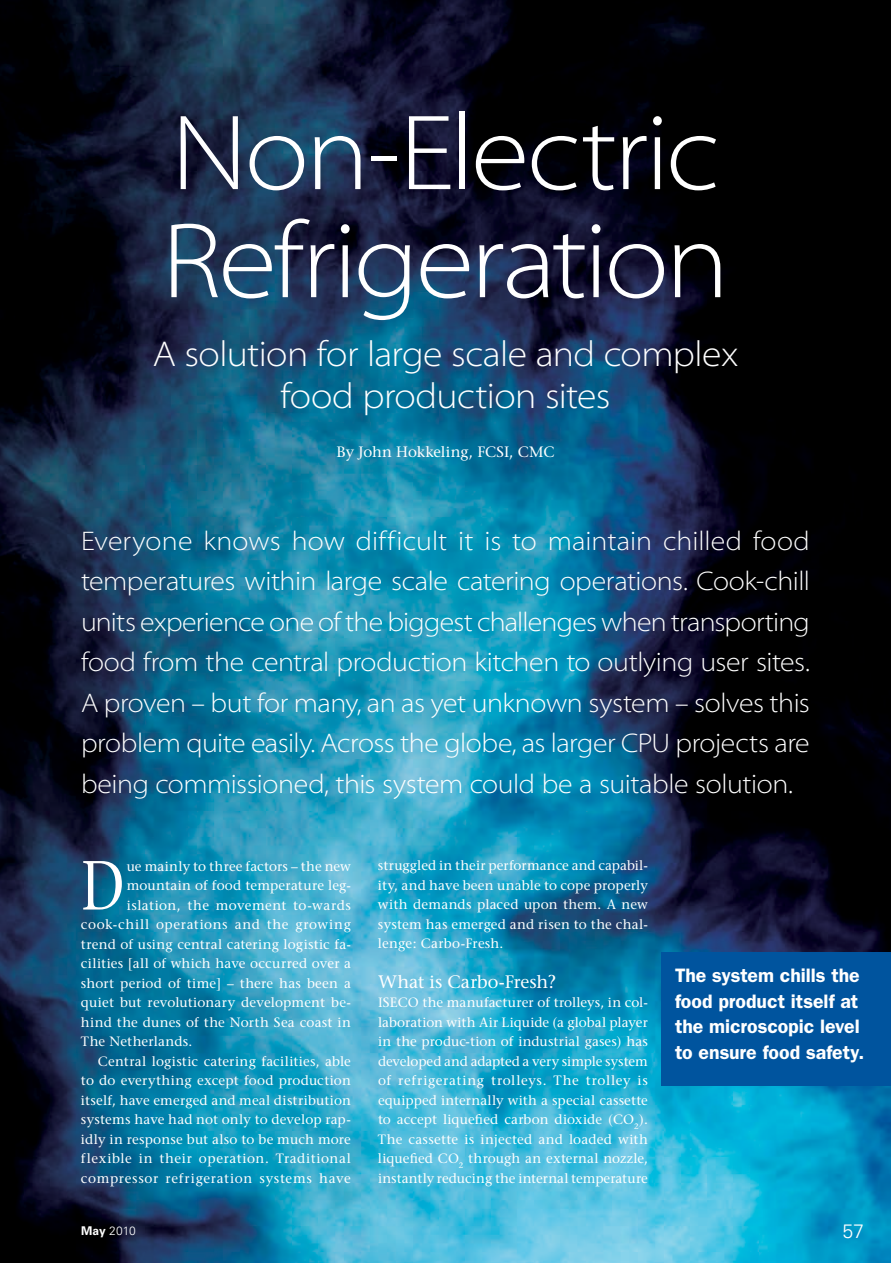
<style>
.page{position:relative;width:891px;height:1263px;background:#fff}
.page>*{position:absolute;margin:0;border:0;box-sizing:border-box;transform-origin:0 0}
.t1{font:108px/108px "Myriad MM 215 700";letter-spacing:-.025em;color:#fff}
.t2{font:69.15px "Stone Serif";color:#fff;scale:.8 1}
.t3{font:36px/42px "Myriad MM 215 700";letter-spacing:.015em;color:#fff;text-align:center}
.t4{font:27px/40.5px "Myriad MM 215 700";letter-spacing:.01em;color:#fff;text-align:justify}
.t5{font:600 19.5px/25.5px "Franklin Gothic";color:#fff}
.t6{font:300 19.5px "Univers";color:#fff}
.t7{font:18px "Stone Serif";letter-spacing:-.005em;color:#fff}
.t8{font:15px "Stone Serif";color:#fff}
.t9{font:13.5px/19.5px "Stone Serif";letter-spacing:.02em;color:#fff;text-align:justify}
.t10{font:13.5px "Stone Serif";letter-spacing:.05em;color:#fff}
.t11{font:13.5px "Stone Serif";letter-spacing:.045em;color:#fff}
.t12{font:300 12px "Univers";color:#fff}
.s1{font-weight:700}
</style>
<div class="page">
<img style="left:0;top:0;width:891px;height:1262px">
<div style="left:662px;top:952px;width:229px;height:133px;background:#00549e"></div>
<h1 class="t1" style="left:162px;top:104px;width:565px">Non-Electric<br>Refrigeration</h1>
<h3 class="t3" style="left:153px;top:335px;width:587px">A solution for large scale and complex food production sites</h3>
<p class="t8" style="left:336px;top:443px;width:220px">By John Hokkeling, FCSI, CMC</p>
<p class="t4" style="left:81px;top:521px;width:731px">Everyone knows how difficult it is to maintain chilled food temperatures within large scale catering operations. Cook-chill units experience one of the biggest challenges when transporting food from the central production kitchen to outlying user sites.<br>A proven – but for many, an as yet unknown system – solves this problem quite easily. Across the globe, as larger CPU projects are being commissioned, this system could be a suitable solution.</p>
<h2 class="t2" style="left:81px;top:844px;width:56px">D</h2>
<p class="t9" style="left:127px;top:856px;width:226px">ue mainly to three factors – the new</p>
<p class="t9" style="left:127px;top:875px;width:226px">mountain of food temperature leg-</p>
<p class="t9" style="left:127px;top:895px;width:226px">islation, the movement to-wards</p>
<p class="t10" style="left:81px;top:916px;width:271px">cook-chill operations and the growing</p>
<p class="t9" style="left:81px;top:934px;width:271px">trend of using central catering logistic fa-</p>
<p class="t9" style="left:81px;top:953px;width:272px">cilities [all of which have occurred over a</p>
<p class="t9" style="left:81px;top:973px;width:271px">short period of time] – there has been a</p>
<p class="t9" style="left:81px;top:992px;width:271px">quiet but revolutionary development be-</p>
<p class="t9" style="left:81px;top:1012px;width:271px">hind the dunes of the North Sea coast in</p>
<p class="t9" style="left:81px;top:1031px;width:113px">The Netherlands.</p>
<p class="t9" style="left:98px;top:1051px;width:255px">Central logistic catering facilities, able</p>
<p class="t9" style="left:81px;top:1070px;width:271px">to do everything except food production</p>
<p class="t9" style="left:81px;top:1090px;width:271px">itself, have emerged and meal distribution</p>
<p class="t9" style="left:81px;top:1109px;width:271px">systems have had not only to develop rap-</p>
<p class="t9" style="left:81px;top:1129px;width:271px">idly in response but also to be much more</p>
<p class="t11" style="left:81px;top:1150px;width:271px">flexible in their operation. Traditional</p>
<p class="t10" style="left:81px;top:1169px;width:271px">compressor refrigeration systems have</p>
<p class="t9" style="left:378px;top:855px;width:271px">struggled in their performance and capabil&shy;ity, and have been unable to cope properly with demands placed upon them. A new system has emerged and risen to the chal&shy;lenge: Carbo-Fresh.</p>
<h3 class="t7" style="left:378px;top:970px;width:180px">What is Carbo-Fresh?</h3>
<p class="t9" style="left:378px;top:992px;width:272px">ISECO the manufacturer of trolleys, in col&shy;laboration with Air Liquide (a global player in the produc-tion of industrial gases) has developed and adapted a very simple system of refrigerating trolleys. The trolley is equipped internally with a special cassette to accept liquefied carbon dioxide (CO<sub>2</sub>).<br>The cassette is injected and loaded with liquefied CO<sub>2</sub> through an external nozzle, instantly reducing the internal temperature</p>
<h3 class="t5" style="left:675px;top:962px;width:191px">The system chills the food product itself at the microscopic level to ensure food safety.</h3>
<p class="t12" style="left:81px;top:1223px;width:56px"><span class="s1">May</span> 2010</p>
<h3 class="t6" style="left:842px;top:1219px;width:23px">57</h3>
</div>
